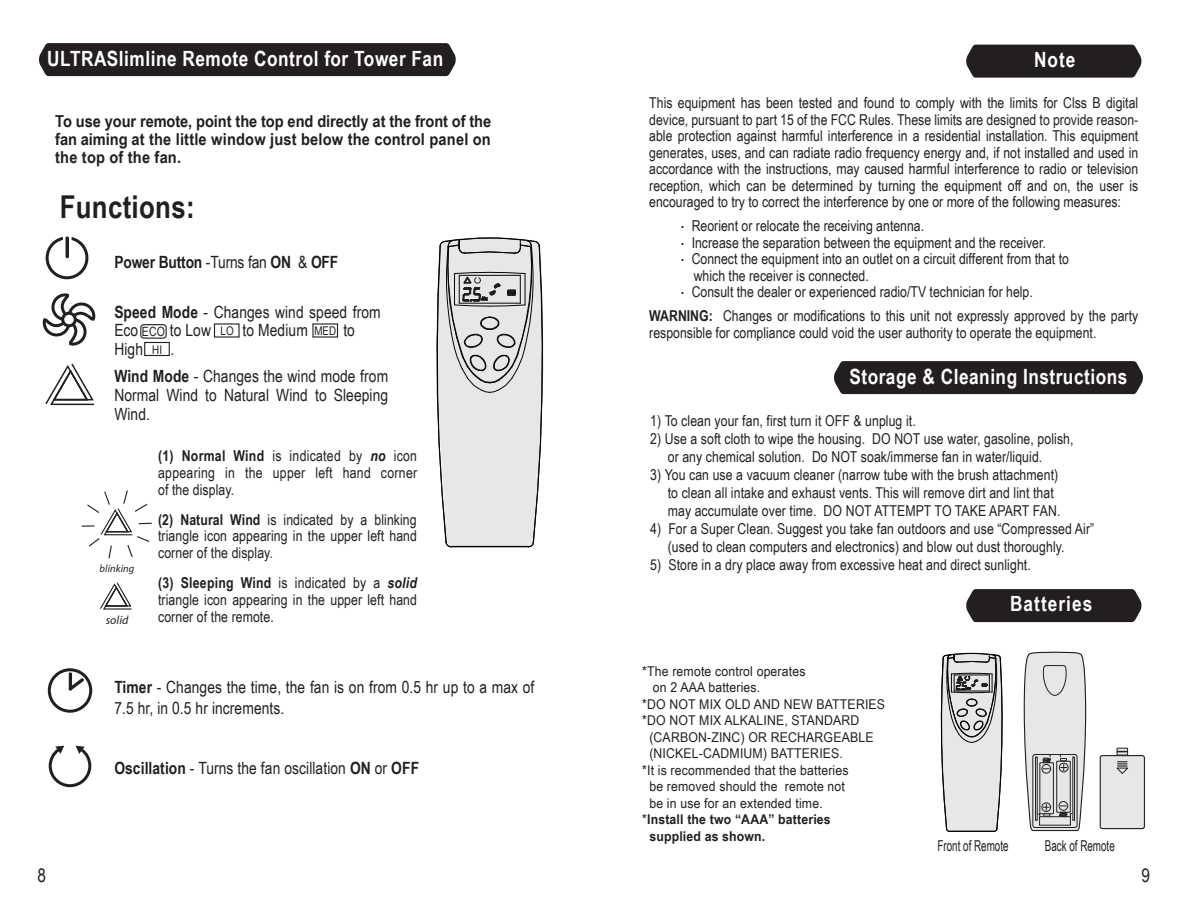
<style>
.page{position:relative;width:1188px;height:918px;background:#fff}
.page>*{position:absolute;margin:0;border:0;box-sizing:border-box;transform-origin:0 0}
.t1{font:700 31.5px "Arial Narrow";letter-spacing:.01em;color:#231f20}
.t2{font:700 21px "Arial Narrow";letter-spacing:.025em;color:#fff}
.t3{font:700 21px "Arial Narrow";letter-spacing:.05em;color:#fff}
.t4{font:18.75px "Arial Narrow";color:#231f20}
.t5{font:16.8px/18.8px "Arial Narrow";letter-spacing:.005em;color:#231f20}
.t6{font:700 16.8px "Arial Narrow";letter-spacing:-.01em;color:#231f20}
.t7{font:700 16.5px/18px "Arial Narrow";letter-spacing:.01em;color:#231f20;text-align:justify;scale:1.08 1}
.t8{font:15px/16.5px "Arial Narrow";letter-spacing:.005em;color:#231f20;text-align:justify}
.t9{font:15px "Arial Narrow";letter-spacing:.005em;color:#231f20;scale:.8 1}
.t10{font:13.5px "Arial Narrow";letter-spacing:.01em;color:#231f20;scale:1.11 1}
.t11{font:700 13.5px "Arial Narrow";letter-spacing:.01em;color:#231f20;scale:1.11 1}
.t12{font:12.75px "Arial Narrow";color:#231f20}
.t13{font:12px "Arial Narrow";color:#231f20}
.t14{font:italic 12px "Myriad";letter-spacing:.005em;color:#231f20}
.t15{font:italic 10.5px "Myriad";letter-spacing:.005em;color:#231f20}
.s1{font-weight:400}
.s2{font-weight:700}
.s3{font-weight:700;font-style:italic}
</style>
<div class="page">
<svg style="left:966px;top:589px;width:176px;height:33px;background:#2c2829"></svg>
<div style="left:834px;top:361px;width:309px;height:33px;background:#231f20"></div>
<svg style="left:45px;top:363px;width:50px;height:43px"></svg>
<svg style="left:48px;top:746px;width:44px;height:42px"></svg>
<div style="left:46px;top:236px;width:42px;height:43px;border:3px solid #231f20;border-radius:50%"></div>
<div style="left:63px;top:234px;width:9px;height:22px;border:2px solid #fff"></div>
<div style="left:66px;top:236px;width:3px;height:22px;border:2px solid #231f20"></div>
<div style="left:48px;top:668px;width:44px;height:45px;border:3px solid #231f20;border-radius:50%"></div>
<svg style="left:69px;top:673px;width:16px;height:18px"></svg>
<div style="left:69px;top:672px;width:3px;height:18px;border:2px solid #231f20"></div>
<svg style="left:82px;top:490px;width:70px;height:69px"></svg>
<svg style="left:100px;top:582px;width:32px;height:28px"></svg>
<div style="left:1100px;top:756px;width:44px;height:73px;background:#e6e7e9;border-radius:2px"></div>
<div style="left:1100px;top:755px;width:45px;height:74px;border:1px solid #231f20;border-radius:2px"></div>
<svg style="left:1116px;top:761px;width:12px;height:13px"></svg>
<svg style="left:1117px;top:748px;width:11px;height:7px"></svg>
<div style="left:1117px;top:748px;width:11px;height:7px;border:1px solid #231f20"></div>
<svg style="left:1023px;top:651px;width:64px;height:181px;background:#ccccce"></svg>
<svg style="left:940px;top:652px;width:63px;height:180px;background:#c5c6c7"></svg>
<svg style="left:42px;top:293px;width:54px;height:53px"></svg>
<div style="left:63px;top:313px;width:12px;height:13px;background:#fff;border-radius:50%"></div>
<div style="left:61px;top:312px;width:16px;height:15px;border:3px solid #231f20;border-radius:50%"></div>
<div style="left:140px;top:324px;width:27px;height:15px;border:1px solid #231f20;border-radius:3px"></div>
<div style="left:144px;top:342px;width:26px;height:14px;border:1px solid #231f20"></div>
<svg style="left:436px;top:237px;width:108px;height:311px;background:#d3d4d6"></svg>
<div style="left:39px;top:43px;width:417px;height:33px;background:#231f20"></div>
<svg style="left:966px;top:45px;width:176px;height:33px;background:#2e2a2b"></svg>
<p class="t2" style="left:47px;top:42px;width:397px">ULTRASlimline Remote Control for Tower Fan</p>
<p class="t2" style="left:1034px;top:44px;width:43px">Note</p>
<p class="t7" style="left:55px;top:111px;width:405px">To use your remote, point the top end directly at the front of the fan aiming at the little window just below the control panel on the top of the fan.</p>
<p class="t1" style="left:60px;top:183px;width:136px">Functions:</p>
<p class="t6" style="left:114px;top:249px;width:225px">Power Button <span class="s1">-Turns fan</span> ON <span class="s1">&amp;</span> OFF</p>
<p class="t5" style="left:114px;top:302px;width:268px"><span class="s2">Speed Mode</span> - Changes wind speed from<br>Eco</p>
<p class="t5" style="left:170px;top:320px;width:43px">to Low</p>
<p class="t5" style="left:243px;top:320px;width:67px">to Medium</p>
<p class="t5" style="left:343px;top:320px;width:13px">to</p>
<p class="t12" style="left:142px;top:322px;width:24px">ECO</p>
<p class="t13" style="left:220px;top:322px;width:15px">LO</p>
<p class="t13" style="left:152px;top:340px;width:11px">HI</p>
<p class="t13" style="left:314px;top:322px;width:23px">MED</p>
<p class="t5" style="left:114px;top:339px;width:30px">High</p>
<p class="t5" style="left:114px;top:335px;width:275px;line-height:27.3px;text-indent:56px">.<br><span class="s2">Wind Mode</span> - Changes the wind mode from</p>
<p class="t5" style="left:114px;top:385px;width:275px">Normal Wind to Natural Wind to Sleeping<br>Wind.</p>
<p class="t8" style="left:158px;top:447px;width:261px"><span class="s2">(1) Normal Wind</span> is indicated by <span class="s3">no</span> icon appearing in the upper left hand corner of the display.</p>
<p class="t8" style="left:158px;top:510px;width:260px"><span class="s2">(2) Natural Wind</span> is indicated by a blinking triangle icon appearing in the upper left hand corner of the display.</p>
<p class="t8" style="left:158px;top:574px;width:260px"><span class="s2">(3) Sleeping Wind</span> is indicated by a <span class="s3">solid </span>triangle icon appearing in the upper left hand corner of the remote.</p>
<p class="t15" style="left:100px;top:563px;width:36px">blinking</p>
<p class="t14" style="left:106px;top:614px;width:24px">solid</p>
<p class="t5" style="left:114px;top:677px;width:422px;line-height:20.5px"><span class="s2">Timer</span> - Changes the time, the fan is on from 0.5 hr up to a max of<br>7.5 hr, in 0.5 hr increments.</p>
<p class="t5" style="left:114px;top:758px;width:306px"><span class="s2">Oscillation</span> - Turns the fan oscillation <span class="s2">ON</span> or <span class="s2">OFF</span></p>
<p class="t8" style="left:649px;top:94px;width:490px">This equipment has been tested and found to comply with the limits for Clss B digital device, pursuant to part 15 of the FCC Rules. These limits are designed to provide reason&shy;able protection against harmful interference in a residential installation. This equipment generates, uses, and can radiate radio frequency energy and, if not installed and used in accordance with the instructions, may caused harmful interference to radio or television reception, which can be determined by turning the equipment off and on, the user is encouraged to try to correct the interference by one or more of the following measures:</p>
<p class="t8" style="left:680px;top:217px;width:246px"><sup>.</sup> Reorient or relocate the receiving antenna.</p>
<p class="t8" style="left:680px;top:234px;width:367px"><sup>.</sup> Increase the separation between the equipment and the receiver.</p>
<p class="t8" style="left:680px;top:250px;width:390px"><sup>.</sup> Connect the equipment into an outlet on a circuit different from that to</p>
<p class="t8" style="left:694px;top:267px;width:177px">which the receiver is connected.</p>
<p class="t8" style="left:680px;top:283px;width:354px"><sup>.</sup> Consult the dealer or experienced radio/TV technician for help.</p>
<p class="t8" style="left:649px;top:307px;width:491px"><span class="s2">WARNING:</span> Changes or modifications to this unit not expressly approved by the party responsible for compliance could void the user authority to operate the equipment.</p>
<p class="t2" style="left:849px;top:360px;width:279px">Storage &amp; Cleaning Instructions</p>
<p class="t8" style="left:650px;top:412px;width:267px">1) To clean your fan, first turn it OFF &amp; unplug it.</p>
<p class="t8" style="left:668px;top:429px;width:407px;line-height:18px;text-indent:-17px">2) Use a soft cloth to wipe the housing. DO NOT use water, gasoline, polish, or any chemical solution. Do NOT soak/immerse fan in water/liquid.</p>
<p class="t8" style="left:668px;top:465px;width:394px;line-height:18px;text-align:left;text-indent:-17px">3) You can use a vacuum cleaner (narrow tube with the brush attachment) to clean all intake and exhaust vents. This will remove dirt and lint that may accumulate over time. DO NOT ATTEMPT TO TAKE APART FAN.</p>
<p class="t8" style="left:668px;top:519px;width:428px;line-height:18px;text-indent:-17px">4) For a Super Clean. Suggest you take fan outdoors and use “Compressed Air” (used to clean computers and electronics) and blow out dust thoroughly.</p>
<p class="t8" style="left:650px;top:556px;width:382px">5) Store in a dry place away from excessive heat and direct sunlight.</p>
<p class="t10" style="left:642px;top:661px;width:149px">*The remote control operates</p>
<p class="t10" style="left:653px;top:678px;width:98px">on 2 AAA batteries.</p>
<p class="t10" style="left:642px;top:694px;width:220px">*DO NOT MIX OLD AND NEW BATTERIES</p>
<p class="t10" style="left:642px;top:711px;width:197px">*DO NOT MIX ALKALINE, STANDARD</p>
<p class="t10" style="left:649px;top:727px;width:204px">(CARBON-ZINC) OR RECHARGEABLE</p>
<p class="t10" style="left:649px;top:744px;width:176px">(NICKEL-CADMIUM) BATTERIES.</p>
<p class="t10" style="left:642px;top:760px;width:187px">*It is recommended that the batteries</p>
<p class="t10" style="left:649px;top:777px;width:178px">be removed should the remote not</p>
<p class="t10" style="left:649px;top:793px;width:158px">be in use for an extended time.</p>
<p class="t11" style="left:642px;top:809px;width:171px"><span class="s1">*</span>Install the two “AAA” batteries</p>
<p class="t11" style="left:649px;top:826px;width:106px">supplied as shown.</p>
<p class="t3" style="left:1010px;top:588px;width:84px">Batteries</p>
<p class="t9" style="left:938px;top:835px;width:90px">Front of Remote</p>
<p class="t9" style="left:1045px;top:835px;width:89px">Back of Remote</p>
<p class="t4" style="left:37px;top:861px;width:10px">8</p>
<p class="t4" style="left:1141px;top:862px;width:10px">9</p>
</div>
